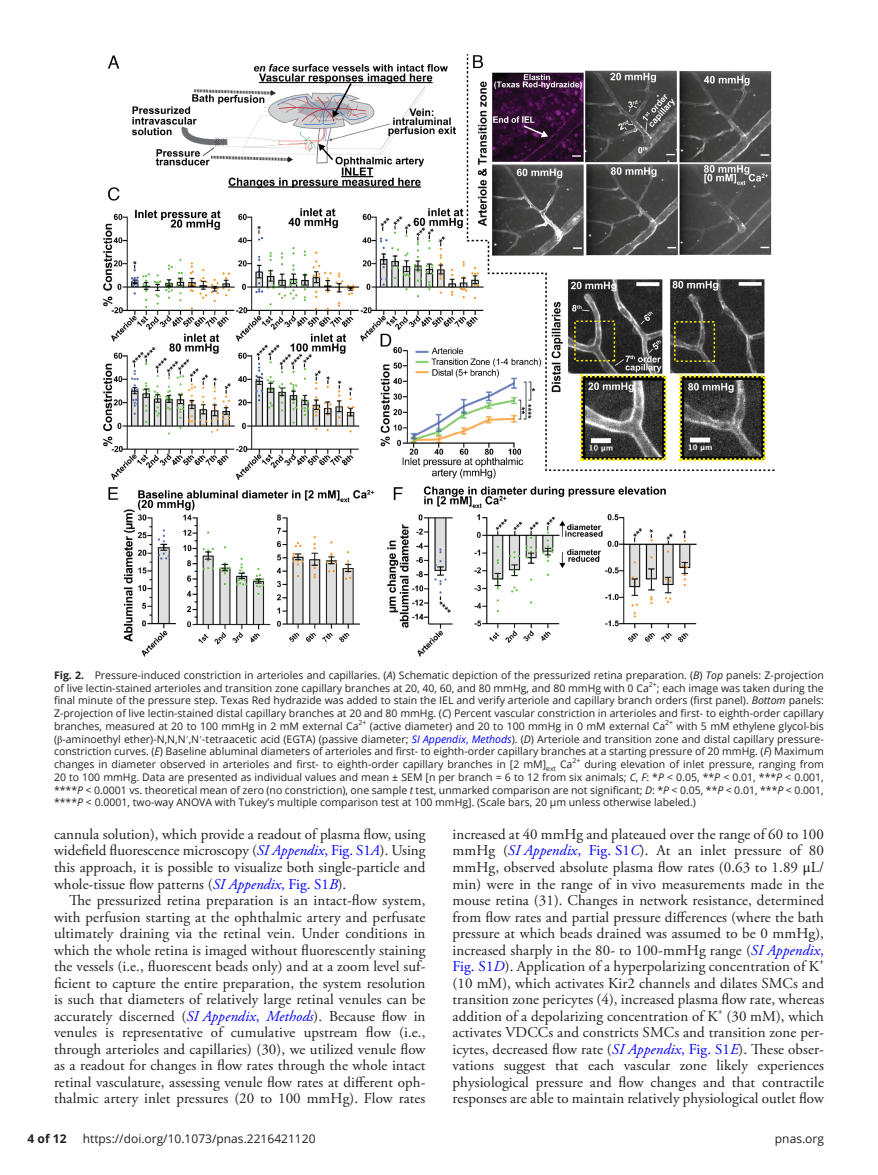
<style>
.page{position:relative;width:878px;height:1175px;background:#fff}
.page>*{position:absolute;margin:0;border:0;box-sizing:border-box;transform-origin:0 0}
.t1{font:15px/16.5px "Adobe Garamond Pro";letter-spacing:.005em;color:#231f20;text-align:justify}
.t2{font:12px "Open Sans";color:#231f20}
.t3{font:700 12px "Open Sans";color:#231f20}
.t4{font:10.5px/12.8px "Open Sans";color:#231f20;text-align:justify}
.t5{font:10.05px "Adobe Garamond Pro";color:#231f20}
.t6{font:7.05px "Open Sans";color:#231f20}
.s1{font-weight:700}
.s2{font-style:italic}
.s3{font-family:"STIX"}
.s4{font-style:italic;color:#00f}
.s5{color:#00f}
</style>
<div class="page">
<img style="left:104px;top:54px;width:669px;height:602px">
<p class="t4" style="left:54px;top:668px;width:771px"><span class="s1">Fig. 2.</span> Pressure-induced constriction in arterioles and capillaries. (<span class="s2">A</span>) Schematic depiction of the pressurized retina preparation. (<span class="s2">B</span>) <span class="s2">Top</span> panels: Z-projection of live lectin-stained arterioles and transition zone capillary branches at 20, 40, 60, and 80 mmHg, and 80 mmHg with 0 Ca</p>
<p class="t6" style="left:648px;top:679px;width:9px">2+</p>
<p class="t4" style="left:54px;top:681px;width:771px;text-indent:602px">; each image was taken during the final minute of the pressure step. Texas Red hydrazide was added to stain the IEL and verify arteriole and capillary branch orders (first panel). <span class="s2">Bottom</span> panels:<br>Z-projection of live lectin-stained distal capillary branches at 20 and 80 mmHg. (<span class="s2">C</span>) Percent vascular constriction in arterioles and first- to eighth-order capillary branches, measured at 20 to 100 mmHg in 2 mM external Ca</p>
<p class="t6" style="left:358px;top:717px;width:9px">2+</p>
<p class="t4" style="left:370px;top:719px;width:296px">(active diameter) and 20 to 100 mmHg in 0 mM external Ca</p>
<p class="t6" style="left:665px;top:717px;width:9px">2+</p>
<p class="t4" style="left:54px;top:719px;width:771px;text-indent:622px">with 5 mM ethylene glycol-bis (<span class="s3">β</span>-aminoethyl ether)-N,N,N<span class="s3">′</span>,N<span class="s3">′</span>-tetraacetic acid (EGTA) (passive diameter; <span class="s4">SI Appendix</span><span class="s5">,</span> <span class="s4">Methods</span>). (<span class="s2">D</span>) Arteriole and transition zone and distal capillary pressure&shy;constriction curves. (<span class="s2">E</span>) Baseline abluminal diameters of arterioles and first- to eighth-order capillary branches at a starting pressure of 20 mmHg. (<span class="s2">F</span>) Maximum changes in diameter observed in arterioles and first- to eighth-order capillary branches in [2 mM]<sub>ext</sub> Ca</p>
<p class="t6" style="left:572px;top:756px;width:9px">2+</p>
<p class="t4" style="left:54px;top:757px;width:771px;text-indent:530px">during elevation of inlet pressure, ranging from 20 to 100 mmHg. Data are presented as individual values and mean ± SEM [n per branch = 6 to 12 from six animals; <span class="s2">C</span>, <span class="s2">F</span>: *<span class="s2">P</span> &lt; 0.05, **<span class="s2">P</span> &lt; 0.01, ***<span class="s2">P</span> &lt; 0.001, ****<span class="s2">P</span> &lt; 0.0001 vs. theoretical mean of zero (no constriction), one sample <span class="s2">t</span> test, unmarked comparison are not significant; <span class="s2">D</span>: *<span class="s2">P</span> &lt; 0.05, **<span class="s2">P</span> &lt; 0.01, ***<span class="s2">P</span> &lt; 0.001, ****<span class="s2">P</span> &lt; 0.0001, two-way ANOVA with Tukey’s multiple comparison test at 100 mmHg]. (Scale bars, 20 µm unless otherwise labeled.)</p>
<p class="t1" style="left:54px;top:826px;width:373px">cannula solution), which provide a readout of plasma flow, using widefield fluorescence microscopy (<span class="s4">SI Appendix</span><span class="s5">, Fig. S1</span><span class="s4">A</span>). Using this approach, it is possible to visualize both single-particle and whole-tissue flow patterns (<span class="s4">SI Appendix</span><span class="s5">, Fig. S1</span><span class="s4">B</span>).</p>
<p class="t1" style="left:54px;top:892px;width:373px;text-indent:15px">The pressurized retina preparation is an intact-flow system, with perfusion starting at the ophthalmic artery and perfusate ultimately draining via the retinal vein. Under conditions in which the whole retina is imaged without fluorescently staining the vessels (i.e., fluorescent beads only) and at a zoom level suf&shy;ficient to capture the entire preparation, the system resolution is such that diameters of relatively large retinal venules can be accurately discerned (<span class="s4">SI Appendix</span><span class="s5">,</span> <span class="s4">Methods</span>). Because flow in venules is representative of cumulative upstream flow (i.e., through arterioles and capillaries) (30), we utilized venule flow as a readout for changes in flow rates through the whole intact retinal vasculature, assessing venule flow rates at different oph&shy;thalmic artery inlet pressures (20 to 100 mmHg). Flow rates</p>
<p class="t1" style="left:452px;top:826px;width:373px">increased at 40 mmHg and plateaued over the range of 60 to 100 mmHg (<span class="s4">SI Appendix</span><span class="s5">, Fig. S1</span><span class="s4">C</span>). At an inlet pressure of 80 mmHg, observed absolute plasma flow rates (0.63 to 1.89 <span class="s3">μ</span>L/ min) were in the range of in vivo measurements made in the mouse retina (31). Changes in network resistance, determined from flow rates and partial pressure differences (where the bath pressure at which beads drained was assumed to be 0 mmHg), increased sharply in the 80- to 100-mmHg range (<span class="s4">SI Appendix</span><span class="s5">, Fig. S1</span><span class="s4">D</span>). Application of a hyperpolarizing concentration of K</p>
<p class="t5" style="left:818px;top:955px;width:6px">+</p>
<p class="t1" style="left:452px;top:975px;width:373px">(10 mM), which activates Kir2 channels and dilates SMCs and transition zone pericytes (4), increased plasma flow rate, whereas addition of a depolarizing concentration of K</p>
<p class="t5" style="left:717px;top:1004px;width:6px">+</p>
<p class="t1" style="left:452px;top:1008px;width:373px;text-indent:274px">(30 mM), which activates VDCCs and constricts SMCs and transition zone per&shy;icytes, decreased flow rate (<span class="s4">SI Appendix</span><span class="s5">, Fig. S1</span><span class="s4">E</span>). These obser&shy;vations suggest that each vascular zone likely experiences physiological pressure and flow changes and that contractile responses are able to maintain relatively physiological outlet flow</p>
<p class="t3" style="left:28px;top:1130px;width:40px">4 of 12</p>
<p class="t2" style="left:83px;top:1130px;width:234px">https://doi.org/10.1073/pnas.2216421120</p>
<p class="t2" style="left:774px;top:1130px;width:51px">pnas.org</p>
</div>
